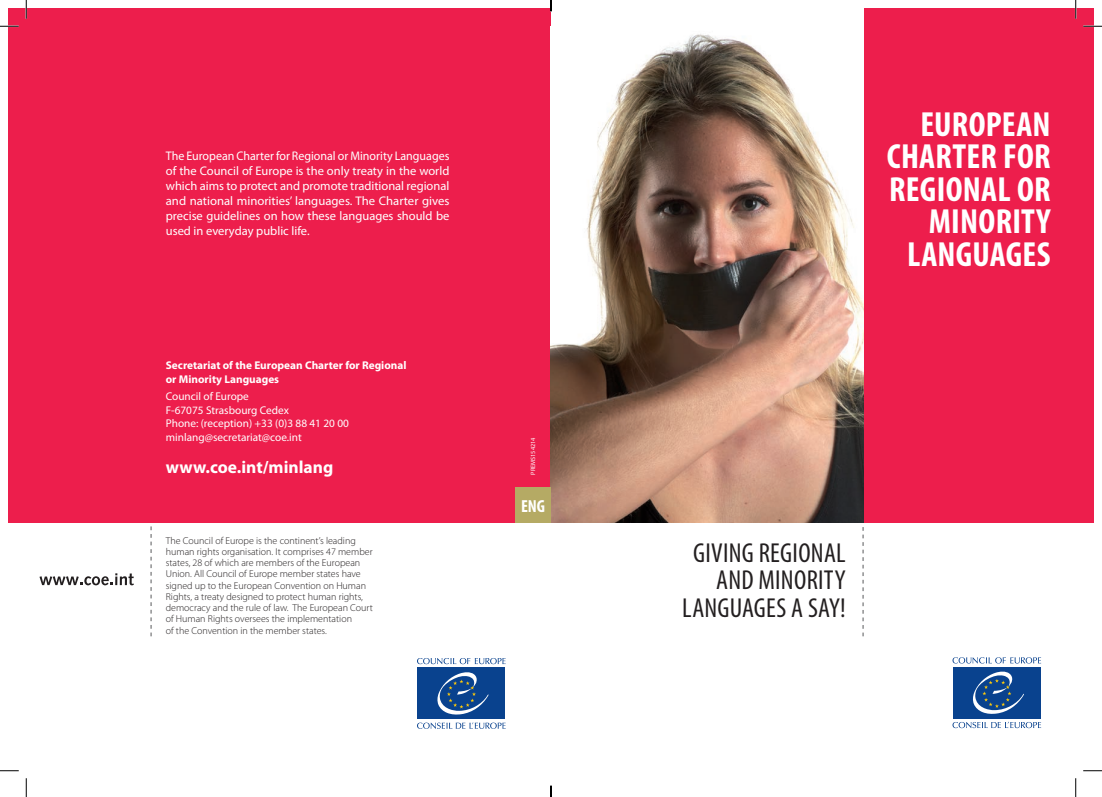
<style>
.page{position:relative;width:1102px;height:797px;background:#fff}
.page>*{position:absolute;margin:0;border:0;box-sizing:border-box;transform-origin:0 0}
.t1{font:700 condensed 35px/32.5px "Myriad Pro";letter-spacing:.005em;color:#fff;text-align:right}
.t2{font:condensed 27.5px/27.5px "Myriad Pro";letter-spacing:.01em;color:#231f20;text-align:right}
.t3{font:700 17.5px "Myriad Pro";color:#fff}
.t4{font:700 condensed 17.5px "Myriad Pro";color:#fff}
.t5{font:12.5px/15px "Myriad Pro";color:#fff;text-align:justify;scale:.96 1}
.t6{font:11.25px/13.8px "Myriad Pro";color:#fff}
.t7{font:700 11.25px/13.8px "Myriad Pro";color:#fff}
.t8{font:300 10px/11.2px "Myriad Pro";color:#231f20}
.t9{font:6.25px "Myriad Pro";color:#fff}
</style>
<div class="page">
<div style="left:9px;top:9px;width:542px;height:513px;background:#ed1e4c"></div>
<div style="left:854px;top:9px;width:239px;height:513px;background:#ed1e4c"></div>
<div style="left:551px;top:9px;width:312px;height:513px;background:#fff"></div>
<img style="left:551px;top:34px;width:312px;height:488px">
<div style="left:515px;top:487px;width:36px;height:35px;background:#b5aa64"></div>
<svg style="left:151px;top:526px;width:1px;height:110px"></svg>
<svg style="left:862px;top:527px;width:1px;height:109px"></svg>
<svg style="left:39px;top:573px;width:95px;height:12px"></svg>
<svg style="left:417px;top:658px;width:88px;height:6px"></svg>
<svg style="left:417px;top:722px;width:88px;height:7px"></svg>
<div style="left:417px;top:667px;width:88px;height:52px;background:#09428e"></div>
<svg style="left:437px;top:672px;width:52px;height:42px"></svg>
<svg style="left:952px;top:657px;width:89px;height:6px"></svg>
<svg style="left:952px;top:721px;width:89px;height:7px"></svg>
<div style="left:952px;top:667px;width:88px;height:51px;background:#09428e"></div>
<svg style="left:973px;top:671px;width:51px;height:43px"></svg>
<svg style="left:0;top:25px;width:19px;height:2px"></svg>
<svg style="left:1083px;top:25px;width:18px;height:2px"></svg>
<svg style="left:0;top:770px;width:19px;height:1px"></svg>
<svg style="left:1083px;top:770px;width:18px;height:1px"></svg>
<svg style="left:25px;top:0;width:2px;height:19px"></svg>
<svg style="left:25px;top:778px;width:2px;height:19px"></svg>
<svg style="left:1074px;top:0;width:2px;height:19px"></svg>
<svg style="left:1075px;top:778px;width:1px;height:19px"></svg>
<svg style="left:550px;top:785px;width:1px;height:12px"></svg>
<p class="t5" style="left:166px;top:148px;width:297px">The European Charter for Regional or Minority Languages of the Council of Europe is the only treaty in the world which aims to protect and promote traditional regional and national minorities’ languages. The Charter gives precise guidelines on how these languages should be used in everyday public life.</p>
<p class="t7" style="left:166px;top:358px;width:242px">Secretariat of the European Charter for Regional or Minority Languages</p>
<p class="t6" style="left:166px;top:389px;width:184px">Council of Europe<br>F-67075 Strasbourg Cedex<br>Phone: (reception) +33 (0)3 88 41 20 00 minlang@secretariat@coe.int</p>
<h3 class="t3" style="left:166px;top:455px;width:169px">www.coe.int/minlang</h3>
<p class="t9" style="left:529px;top:474px;width:39px;rotate:-90deg">PREMS154214</p>
<h3 class="t4" style="left:521px;top:495px;width:26px">ENG</h3>
<p class="t8" style="left:166px;top:534px;width:208px">The Council of Europe is the continent’s leading human rights organisation. It comprises 47 member states, 28 of which are members of the European Union. All Council of Europe member states have signed up to the European Convention on Human Rights, a treaty designed to protect human rights, democracy and the rule of law. The European Court of Human Rights oversees the implementation<br>of the Convention in the member states.</p>
<h2 class="t2" style="left:682px;top:539px;width:165px">GIVING REGIONAL<br>AND MINORITY<br>LANGUAGES A SAY!</h2>
<h1 class="t1" style="left:886px;top:107px;width:165px">EUROPEAN<br>CHARTER FOR<br>REGIONAL OR<br>MINORITY<br>LANGUAGES</h1>
</div>
